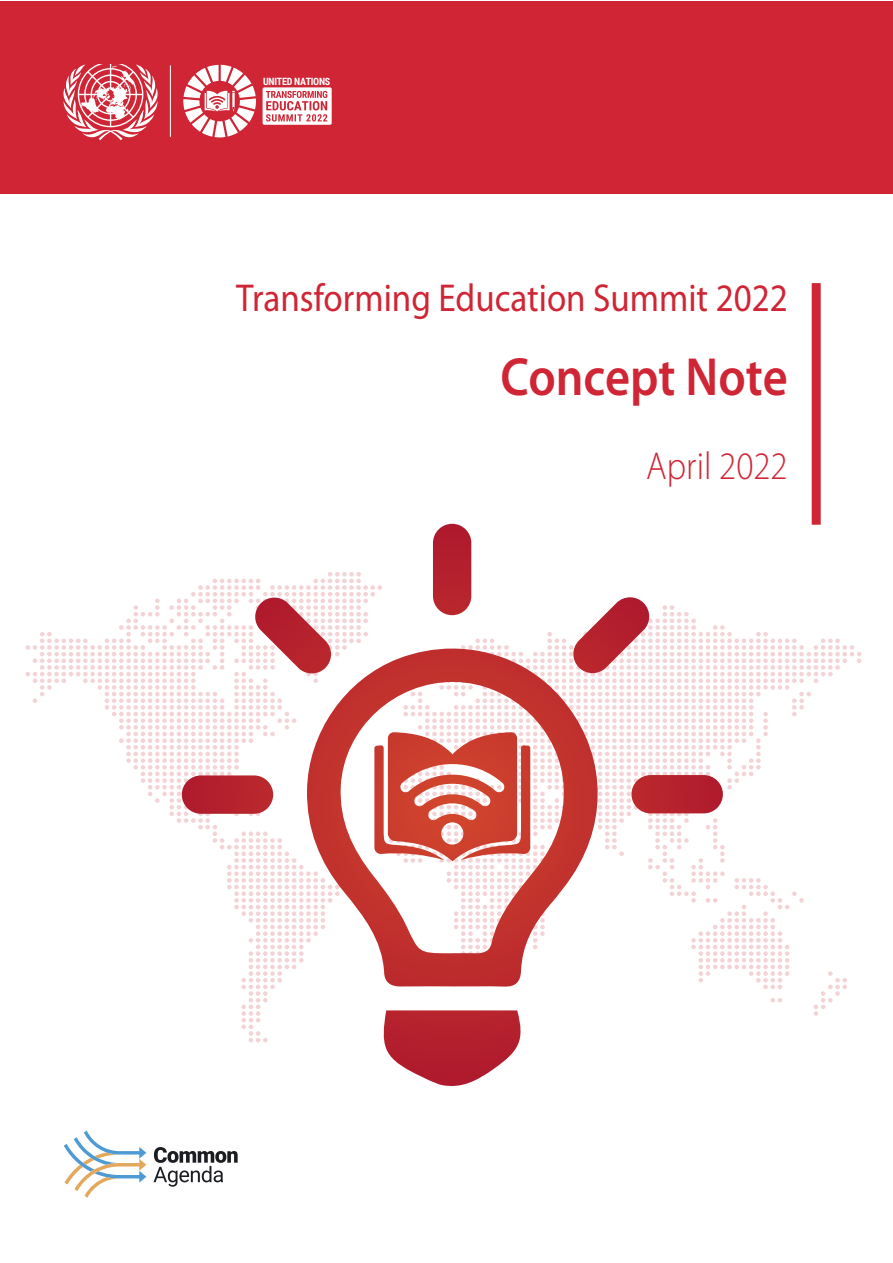
<style>
.page{position:relative;width:893px;height:1263px;background:#fff}
.page>*{position:absolute;margin:0;border:0;box-sizing:border-box;transform-origin:0 0}
.Texte_normal{font:600 54px "Myriad Pro";color:#cf2535;scale:.9 1}
.TT1_Couv{font:39px "Myriad Pro";color:#cf2535;scale:.9 1}
.Texte_normal-2{font:300 39px "Myriad Pro";color:#cf2535;scale:.9 1}
.t1{font:700 10.05px "Roboto Condensed";letter-spacing:-.03em;color:#fff}
</style>
<div class="page">
<svg style="left:389px;top:605px;width:472px;height:411px"></svg>
<svg style="left:26px;top:578px;width:249px;height:464px"></svg>
<div style="left:0;top:1px;width:893px;height:192px;background:#cf2535"></div>
<svg style="left:253px;top:524px;width:398px;height:463px"></svg>
<hr style="left:170px;top:65px;width:1px;height:72px;background:#fff">
<svg style="left:183px;top:65px;width:73px;height:72px"></svg>
<svg style="left:263px;top:87px;width:69px;height:38px;background:#f0bdc2"></svg>
<svg style="left:64px;top:65px;width:94px;height:75px"></svg>
<svg style="left:154px;top:1147px;width:84px;height:40px"></svg>
<svg style="left:64px;top:1130px;width:82px;height:68px"></svg>
<div style="left:812px;top:283px;width:9px;height:242px;background:#cf2535"></div>
<p class="t1" style="left:263px;top:74px;width:69px">UNITED NATIONS</p>
<p class="TT1_Couv" style="left:236px;top:274px;width:614px">Transforming Education Summit 2022</p>
<p class="Texte_normal" style="left:501px;top:342px;width:321px">Concept Note</p>
<p class="Texte_normal-2" style="left:646px;top:444px;width:159px">April 2022</p>
</div>
